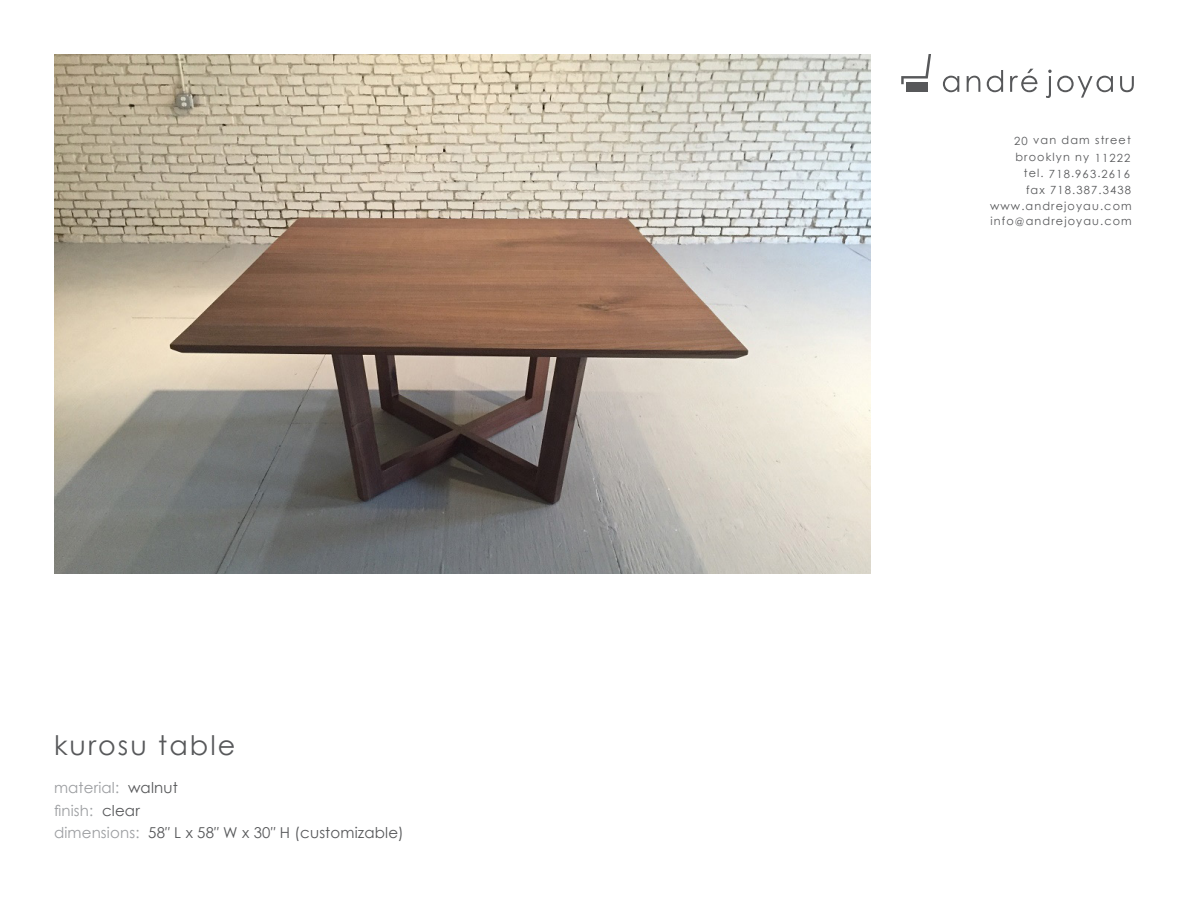
<style>
.page{position:relative;width:1188px;height:918px;background:#fff}
.page>*{position:absolute;margin:0;border:0;box-sizing:border-box;transform-origin:0 0}
.t1{font:27px "Century Gothic";letter-spacing:.075em;color:#57585a}
.t2{font:15px "Century Gothic";letter-spacing:.01em;color:#57585a}
.t3{font:15px "Century Gothic";letter-spacing:.01em;color:#9d9fa2}
.t4{font:11.25px "Century Gothic";letter-spacing:.1em;color:#57585a}
.s1{color:#57585a}
.s2{color:#9d9fa2}
</style>
<div class="page">
<svg style="left:943px;top:76px;width:16px;height:16px"></svg>
<svg style="left:967px;top:76px;width:13px;height:16px"></svg>
<svg style="left:987px;top:70px;width:16px;height:22px"></svg>
<svg style="left:1010px;top:69px;width:27px;height:23px"></svg>
<svg style="left:1046px;top:70px;width:67px;height:28px"></svg>
<svg style="left:1120px;top:76px;width:14px;height:16px"></svg>
<svg style="left:901px;top:54px;width:30px;height:30px"></svg>
<div style="left:906px;top:82px;width:22px;height:10px;background:#57585a"></div>
<img style="left:54px;top:54px;width:817px;height:520px">
<p class="t1" style="left:54px;top:727px;width:183px">kurosu table</p>
<p class="t3" style="left:54px;top:777px;width:125px">material: <span class="s1">walnut</span></p>
<p class="t3" style="left:54px;top:800px;width:87px">finish: <span class="s1">clear</span></p>
<p class="t2" style="left:54px;top:822px;width:351px"><span class="s2">dimensions:</span> 58″ L x 58″ W x 30″ H (customizable)</p>
<p class="t4" style="left:1014px;top:132px;width:118px">20 van dam street</p>
<p class="t4" style="left:1024px;top:166px;width:108px">tel. 718.963.2616</p>
<p class="t4" style="left:990px;top:198px;width:143px">www.andrejoyau.com</p>
<p class="t4" style="left:990px;top:213px;width:143px">info@andrejoyau.com</p>
<p class="t4" style="left:1016px;top:149px;width:116px">brooklyn ny 11222</p>
<p class="t4" style="left:1026px;top:182px;width:107px">fax 718.387.3438</p>
</div>
